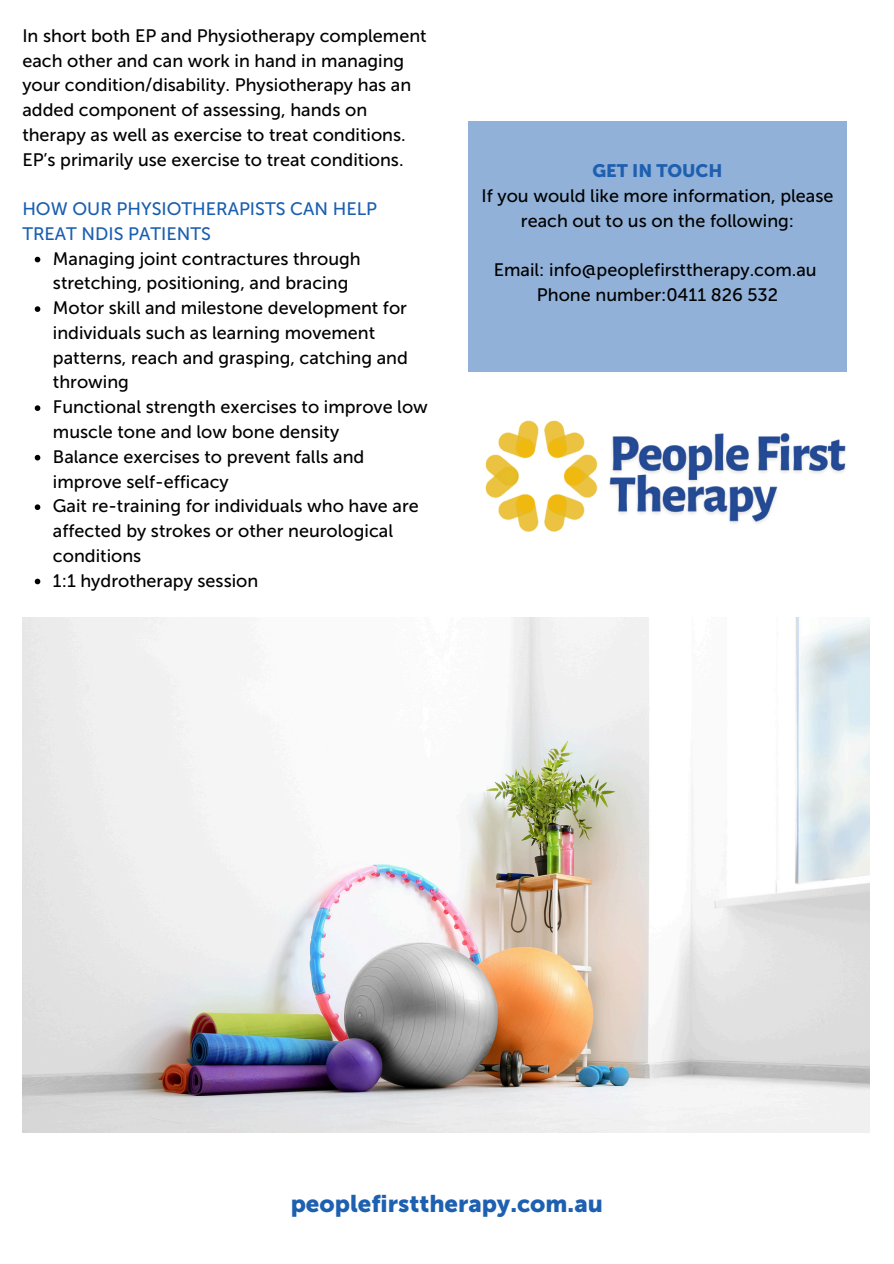
<style>
.page{position:relative;width:894px;height:1264px;background:#fff}
.page>*{position:absolute;margin:0;border:0;box-sizing:border-box;transform-origin:0 0}
.t1{font:24px "Museo Sans 900";color:#1e60b0}
.t2{font:18px/24.8px "Museo Sans 500";color:#000}
.t3{font:18px/24.8px "Museo Sans 500";color:#1a5faf}
.t4{font:18px "Museo Sans 900";color:#1e60b0}
</style>
<div class="page">
<img style="left:22px;top:617px;width:846px;height:515px">
<img style="left:485px;top:420px;width:361px;height:112px">
<svg style="left:35px;top:257px;width:5px;height:5px"></svg>
<svg style="left:35px;top:306px;width:5px;height:6px"></svg>
<svg style="left:35px;top:405px;width:5px;height:6px"></svg>
<svg style="left:35px;top:455px;width:5px;height:5px"></svg>
<svg style="left:35px;top:504px;width:5px;height:6px"></svg>
<svg style="left:35px;top:578px;width:5px;height:6px"></svg>
<div style="left:468px;top:121px;width:378px;height:251px;background:#91b1d8"></div>
<p class="t2" style="left:22px;top:23px;width:406px">In short both EP and Physiotherapy complement each other and can work in hand in managing your condition/disability. Physiotherapy has an added component of assessing, hands on therapy as well as exercise to treat conditions.<br>EP’s primarily use exercise to treat conditions.</p>
<p class="t3" style="left:22px;top:197px;width:356px">HOW OUR PHYSIOTHERAPISTS CAN HELP<br>TREAT NDIS PATIENTS</p>
<p class="t2" style="left:53px;top:246px;width:376px">Managing joint contractures through stretching, positioning, and bracing<br>Motor skill and milestone development for individuals such as learning movement patterns, reach and grasping, catching and throwing<br>Functional strength exercises to improve low muscle tone and low bone density<br>Balance exercises to prevent falls and improve self-efficacy<br>Gait re-training for individuals who have are affected by strokes or other neurological conditions<br>1:1 hydrotherapy session</p>
<p class="t4" style="left:592px;top:160px;width:132px">GET IN TOUCH</p>
<p class="t2" style="left:481px;top:183px;width:353px;text-align:center">If you would like more information, please reach out to us on the following:</p>
<p class="t2" style="left:493px;top:258px;width:324px;text-align:center">Email: info@peoplefirsttherapy.com.au<br>Phone number:0411 826 532</p>
<h1 class="t1" style="left:290px;top:1188px;width:313px">peoplefirsttherapy.com.au</h1>
</div>
